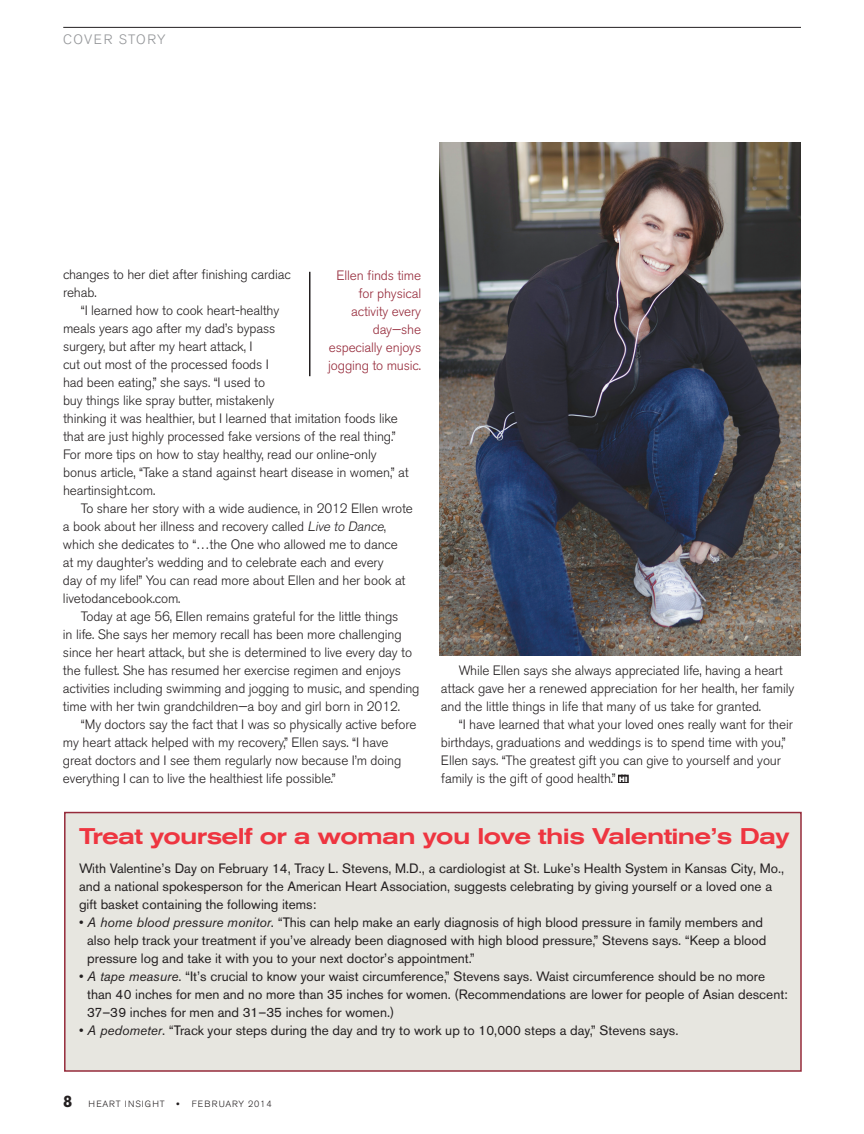
<style>
.page{position:relative;width:864px;height:1134px;background:#fff}
.page>*{position:absolute;margin:0;border:0;box-sizing:border-box;transform-origin:0 0}
.t1{font:500 expanded 22.5px "Akzidenz Grotesk BE";letter-spacing:-.03em;color:#ee3540}
.t2{font:300 13.5px/18px "Akzidenz Grotesk BE";letter-spacing:-.01em;color:#231f20}
.t3{font:13.5px/18px "Akzidenz Grotesk BE";color:#231f20}
.t4{font:300 13.5px/18px "Akzidenz Grotesk BE";letter-spacing:-.01em;color:#962b3b;text-align:right}
.t5{font:300 13.5px "Akzidenz Grotesk BE";letter-spacing:.1em;color:#939598}
.t6{font:300 9px "Akzidenz Grotesk BE";letter-spacing:.1em;color:#231f20}
.s1{font-style:italic}
.s2{font-family:"Akzidenz Grotesk BE Super";font-weight:400;font-size:7.5px;color:#fff}
.s3{font-weight:700;font-size:16.5px}
.s4{font-weight:700}
</style>
<div class="page">
<hr style="left:63px;top:27px;width:738px;height:1px;background:#231f20">
<svg style="left:618px;top:774px;width:9px;height:9px"></svg>
<div style="left:624px;top:775px;width:5px;height:8px;border:3px solid #231f20"></div>
<div style="left:65px;top:813px;width:736px;height:258px;background:#e7e6e0"></div>
<div style="left:64px;top:812px;width:738px;height:260px;border:2px solid #962b3b"></div>
<img style="left:439px;top:142px;width:362px;height:513px">
<hr style="left:309px;top:272px;width:1px;height:104px;background:#231f20">
<p class="t5" style="left:63px;top:32px;width:104px">cover sto ry</p>
<p class="t2" style="left:63px;top:266px;width:229px">changes to her diet after finishing cardiac rehab.</p>
<p class="t2" style="left:63px;top:302px;width:347px;text-indent:18px">“I learned how to cook heart-healthy<br>meals years ago after my dad’s bypass<br>surgery, but after my heart attack, I<br>cut out most of the processed foods I<br>had been eating,” she says. “I used to<br>buy things like spray butter, mistakenly<br>thinking it was healthier, but I learned that imitation foods like that are just highly processed fake versions of the real thing.” For more tips on how to stay healthy, read our online-only bonus article, “Take a stand against heart disease in women,” at heartinsight.com.</p>
<p class="t2" style="left:63px;top:500px;width:351px;text-indent:18px">To share her story with a wide audience, in 2012 Ellen wrote a book about her illness and recovery called <span class="s1">Live to Dance</span>, which she dedicates to “…the One who allowed me to dance<br>at my daughter’s wedding and to celebrate each and every<br>day of my life!” You can read more about Ellen and her book at livetodancebook.com.</p>
<p class="t2" style="left:63px;top:608px;width:358px;text-indent:18px">Today at age 56, Ellen remains grateful for the little things<br>in life. She says her memory recall has been more challenging since her heart attack, but she is determined to live every day to the fullest. She has resumed her exercise regimen and enjoys activities including swimming and jogging to music, and spending time with her twin grandchildren—a boy and girl born in 2012.</p>
<p class="t2" style="left:63px;top:716px;width:355px;text-indent:18px">“My doctors say the fact that I was so physically active before my heart attack helped with my recovery,” Ellen says. “I have great doctors and I see them regularly now because I ’m doing everything I can to live the healthiest life possible.”</p>
<p class="t4" style="left:328px;top:267px;width:94px">Ellen finds time for physical activity every day—she especially enjoys jogging to music.</p>
<p class="t2" style="left:441px;top:662px;width:355px;text-indent:18px">While Ellen says she always appreciated life, having a heart attack gave her a renewed appreciation for her health, her family and the little things in life that many of us take for granted.</p>
<p class="t2" style="left:441px;top:716px;width:354px;text-indent:18px">“I have learned that what your loved ones really want for their birthdays, graduations and weddings is to spend time with you,” Ellen says. “The greatest gift you can give to yourself and your family is the gift of good health.” <span class="s2">HI</span></p>
<h1 class="t1" style="left:79px;top:823px;width:712px">Treat yourself or a woman you love this Valentine’s Day</h1>
<p class="t3" style="left:79px;top:859px;width:707px">With Valentine’s Day on February 14, Tracy L. Stevens, M.D., a cardiologist at St. Luke’s Health System in Kansas City, Mo., and a national spokesperson for the American Heart Association, suggests celebrating by giving yourself or a loved one a gift basket containing the following items:</p>
<p class="t3" style="left:87px;top:913px;width:681px;text-indent:-8px">• <span class="s1">A home blood pressure monitor</span>. “This can help make an early diagnosis of high blood pressure in family members and also help track your treatment if you’ve already been diagnosed with high blood pressure,” Stevens says. “Keep a blood pressure log and take it with you to your next doctor’s appointment.”</p>
<p class="t3" style="left:87px;top:967px;width:702px;text-indent:-8px">• <span class="s1">A tape measure</span>. “It’s crucial to know your waist circumference,” Stevens says. Waist circumference should be no more than 40 inches for men and no more than 35 inches for women. (Recommendations are lower for people of Asian descent:<br>37–39 inches for men and 31–35 inches for women.)</p>
<p class="t3" style="left:79px;top:1021px;width:601px">• <span class="s1">A pedometer</span>. “Track your steps during the day and try to work up to 10,000 steps a day,” Stevens says.</p>
<p class="t6" style="left:63px;top:1099px;width:210px"><span class="s3">8</span> heart insight <span class="s4">•</span> february 2014</p>
</div>
